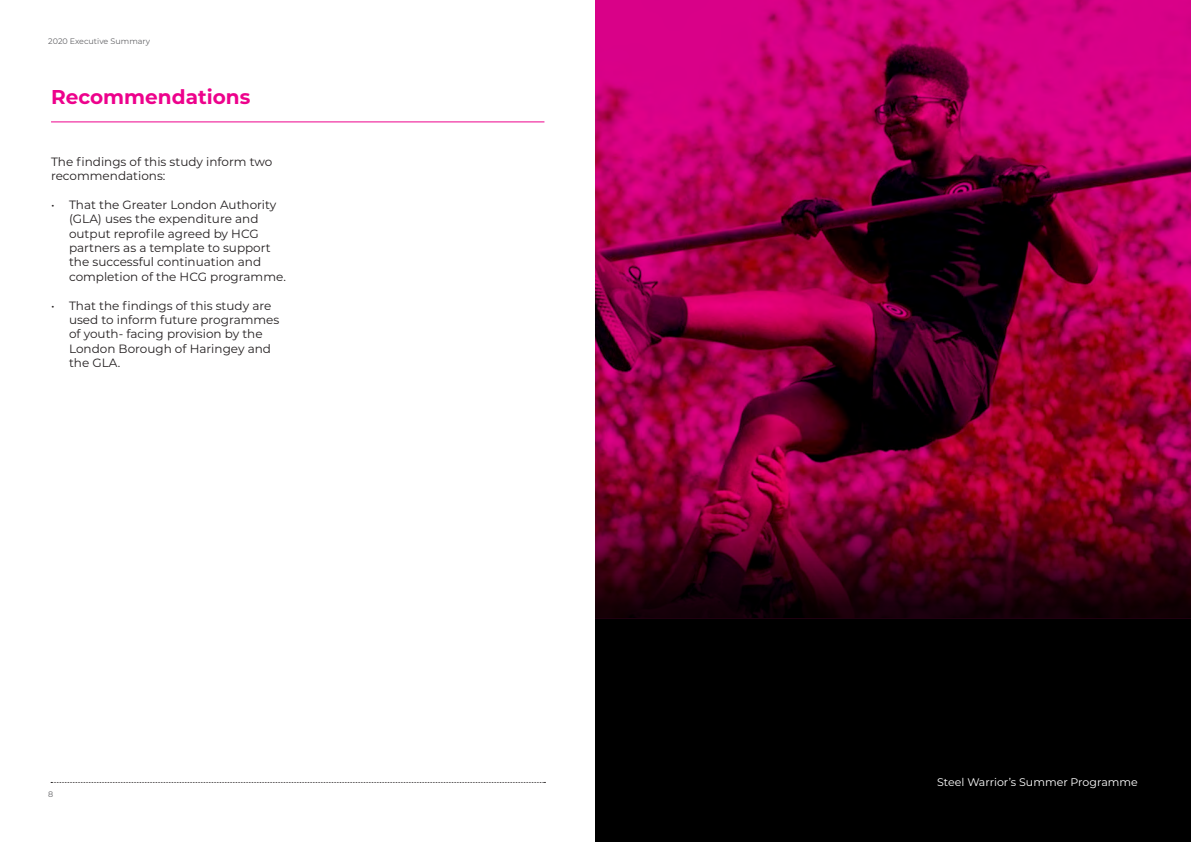
<style>
.page{position:relative;width:1191px;height:842px;background:#fff}
.page>*{position:absolute;margin:0;border:0;box-sizing:border-box;transform-origin:0 0}
.t1{font:700 20px "Montserrat";color:#ed028c}
.t2{font:12px/14.4px "Montserrat";color:#231f20}
.t3{font:11px "Montserrat";color:#fff}
.t4{font:8px "Montserrat";color:#636366}
</style>
<div class="page">
<svg style="left:51px;top:782px;width:494px;height:1px"></svg>
<hr style="left:51px;top:121px;width:493px;height:1px;background:#ed028c">
<svg style="left:595px;top:0;width:596px;height:427px;background:#95004b"></svg>
<svg style="left:595px;top:427px;width:596px;height:193px;background:#610021"></svg>
<div style="left:595px;top:620px;width:596px;height:222px;background:#000"></div>
<p class="t4" style="left:48px;top:35px;width:103px">2020 Executive Summary</p>
<h1 class="t1" style="left:51px;top:83px;width:201px">Recommendations</h1>
<p class="t2" style="left:51px;top:154px;width:223px">The findings of this study inform two recommendations:</p>
<p class="t2" style="left:69px;top:197px;width:218px;text-indent:-18px">• That the Greater London Authority (GLA) uses the expenditure and output reprofile agreed by HCG partners as a template to support the successful continuation and completion of the HCG programme.</p>
<p class="t2" style="left:69px;top:298px;width:212px;text-indent:-18px">• That the findings of this study are used to inform future programmes of youth- facing provision by the<br>London Borough of Haringey and the GLA.</p>
<p class="t4" style="left:48px;top:789px;width:7px">8</p>
<p class="t3" style="left:937px;top:774px;width:202px">Steel Warrior’s Summer Programme</p>
</div>
